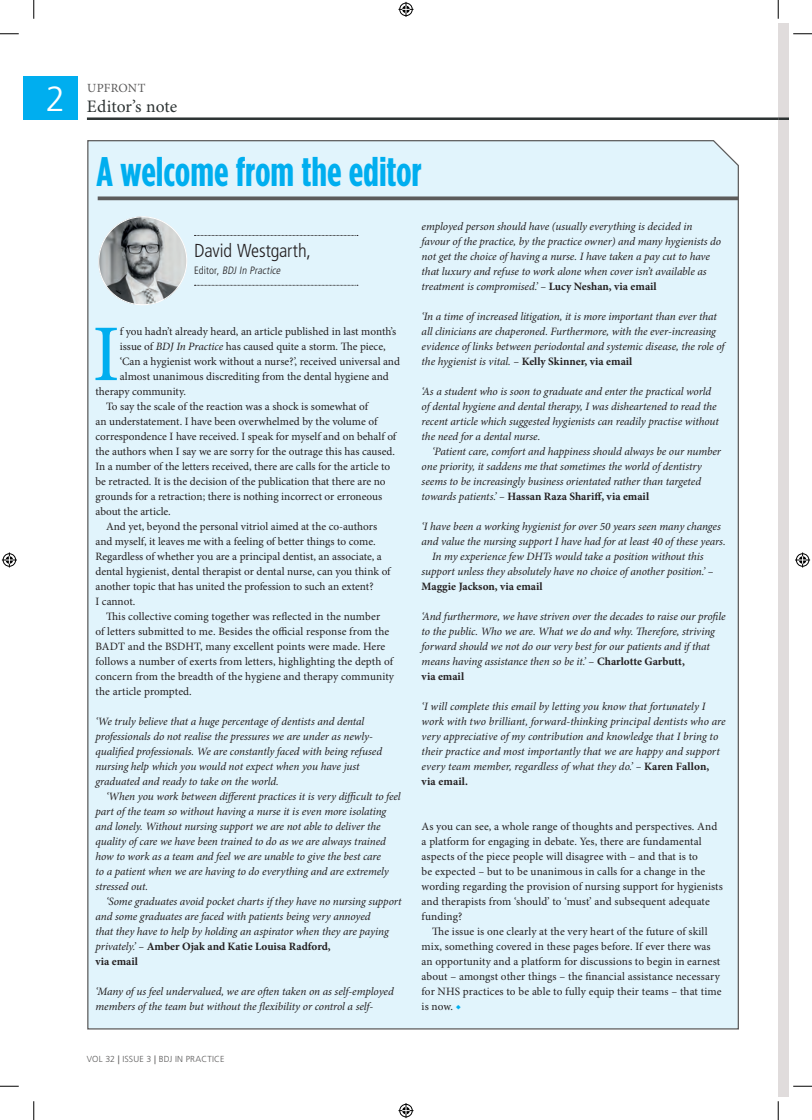
<style>
.page{position:relative;width:812px;height:1120px;background:#fff}
.page>*{position:absolute;margin:0;border:0;box-sizing:border-box;transform-origin:0 0}
.t1{font:80.5px "Minion Pro";color:#00aeef}
.t2{font:700 41.25px "Gotham Condensed";letter-spacing:-.005em;color:#00aeef}
.t3{font:300 condensed 18.75px "Frutiger LT Std";letter-spacing:-.01em;color:#231f20}
.t4{font:17.5px "Minion Pro";color:#2d3333}
.t5{font:12.5px "Minion Pro";letter-spacing:.02em;color:#5c5b5b}
.t6{font:italic 11.25px/15px "Minion Pro";letter-spacing:-.005em;color:#231f20}
.t7{font:11.25px/15px "Minion Pro";color:#231f20}
.t8{font:700 11.25px "Minion Pro";color:#231f20}
.t9{font:italic 300 condensed 10.62px "Frutiger LT Std";color:#231f20}
.t10{font:300 8.75px "Frutiger LT Std";letter-spacing:.02em;color:#5c5b5b}
.s1{font-family:"Frutiger LT Std";font-weight:300;font-size:35px;color:#fff}
.s2{font-weight:700;font-style:normal}
.s3{font-style:normal}
.s4{color:#00aeef}
.s5{font-style:italic}
.s6{font-weight:400}
</style>
<div class="page">
<div style="left:778px;top:23px;width:10px;height:1074px;background:#e0dcdc"></div>
<div style="left:87px;top:140px;width:652px;height:890px;background:#e1f4fc"></div>
<svg style="left:98px;top:196px;width:640px;height:4px;background:#6b6d6e"></svg>
<img style="left:98px;top:216px;width:89px;height:89px;border-radius:44px">
<svg style="left:194px;top:235px;width:164px;height:1px"></svg>
<svg style="left:194px;top:285px;width:164px;height:1px"></svg>
<svg style="left:778px;top:117px;width:10px;height:3px"></svg>
<div style="left:23px;top:76px;width:54px;height:44px;background:#00aeef"></div>
<hr style="left:87px;top:117px;width:691px;height:3px;background:#2d3333">
<svg style="left:0;top:33px;width:19px;height:2px"></svg>
<svg style="left:793px;top:33px;width:19px;height:2px"></svg>
<svg style="left:0;top:1085px;width:19px;height:2px"></svg>
<svg style="left:793px;top:1085px;width:19px;height:2px"></svg>
<svg style="left:33px;top:0;width:2px;height:19px"></svg>
<svg style="left:33px;top:1101px;width:2px;height:19px"></svg>
<svg style="left:777px;top:0;width:2px;height:19px"></svg>
<svg style="left:777px;top:1101px;width:2px;height:19px"></svg>
<svg style="left:398px;top:2px;width:15px;height:15px"></svg>
<svg style="left:398px;top:1103px;width:15px;height:15px"></svg>
<svg style="left:2px;top:552px;width:15px;height:15px"></svg>
<svg style="left:795px;top:552px;width:15px;height:15px"></svg>
<p class="t5" style="left:87px;top:81px;width:60px">UPFRONT</p>
<h3 class="t4" style="left:46px;top:96px;width:133px"><span class="s1">2</span> Editor’s note</h3>
<h2 class="t2" style="left:97px;top:148px;width:327px">A welcome from the editor</h2>
<p class="t6" style="left:421px;top:219px;width:301px">employed person should have (usually everything is decided in favour of the practice, by the practice owner) and many hygienists do not get the choice of having a nurse. I have taken a pay cut to have that luxury and refuse to work alone when cover isn’t available as treatment is compromised.’ – <span class="s2">Lucy Neshan, via email</span></p>
<p class="t6" style="left:421px;top:309px;width:304px">‘In a time of increased litigation, it is more important than ever that all clinicians are chaperoned. Furthermore, with the ever-increasing evidence of links between periodontal and systemic disease, the role of the hygienist is vital. – <span class="s2">Kelly Skinner, via email</span></p>
<p class="t6" style="left:421px;top:384px;width:299px">‘As a student who is soon to graduate and enter the practical world of dental hygiene and dental therapy, I was disheartened to read the recent article which suggested hygienists can readily practise without the need for a dental nurse.</p>
<p class="t6" style="left:421px;top:444px;width:301px;text-indent:11px">‘Patient care, comfort and happiness should always be our number one priority, it saddens me that sometimes the world of dentistry seems to be increasingly business orientated rather than targeted towards patients.’ – <span class="s2">Hassan Raza Shariff, via email</span></p>
<p class="t6" style="left:421px;top:519px;width:301px">‘I have been a working hygienist for over 50 years seen many changes</p>
<p class="t6" style="left:421px;top:534px;width:305px">and value the nursing support I have had for at least 40 of these years.</p>
<p class="t6" style="left:432px;top:549px;width:273px">In my experience few DHTs would take a position without this</p>
<p class="t6" style="left:421px;top:564px;width:293px">support unless they absolutely have no choice of another position.’ –</p>
<p class="t8" style="left:421px;top:580px;width:122px">Maggie Jackson, via email</p>
<p class="t6" style="left:421px;top:609px;width:306px">‘And furthermore, we have striven over the decades to raise our profile to the public. Who we are. What we do and why. Therefore, striving forward should we not do our very best for our patients and if that means having assistance then so be it.’ <span class="s3">–</span> <span class="s2">Charlotte Garbutt,<br>via email</span></p>
<p class="t6" style="left:421px;top:699px;width:305px">‘I will complete this email by letting you know that fortunately I work with two brilliant, forward-thinking principal dentists who are very appreciative of my contribution and knowledge that I bring to their practice and most importantly that we are happy and support every team member, regardless of what they do.’ – <span class="s2">Karen Fallon, via email.</span></p>
<p class="t7" style="left:421px;top:819px;width:303px">As you can see, a whole range of thoughts and perspectives. And a platform for engaging in debate. Yes, there are fundamental aspects of the piece people will disagree with – and that is to<br>be expected – but to be unanimous in calls for a change in the wording regarding the provision of nursing support for hygienists and therapists from ‘should’ to ‘must’ and subsequent adequate funding?</p>
<p class="t7" style="left:421px;top:924px;width:301px;text-indent:11px">The issue is one clearly at the very heart of the future of skill mix, something covered in these pages before. If ever there was an opportunity and a platform for discussions to begin in earnest about – amongst other things – the financial assistance necessary for NHS practices to be able to fully equip their teams – that time is now. <span class="s4">◆</span></p>
<h3 class="t3" style="left:194px;top:240px;width:118px">David Westgarth,</h3>
<p class="t9" style="left:194px;top:265px;width:90px"><span class="s3">E d i t o r,</span> BDJ In Practice</p>
<h1 class="t1" style="left:92px;top:306px;width:29px">I</h1>
<p class="t7" style="left:120px;top:324px;width:278px">f you hadn’t already heard, an article published in last month’s</p>
<p class="t7" style="left:120px;top:339px;width:267px">issue of <span class="s5">BDJ In Practice</span> has caused quite a storm. The piece,</p>
<p class="t7" style="left:120px;top:354px;width:282px">‘Can a hygienist work without a nurse?’, received universal and</p>
<p class="t7" style="left:120px;top:369px;width:270px">almost unanimous discrediting from the dental hygiene and</p>
<p class="t7" style="left:95px;top:384px;width:92px">therapy community.</p>
<p class="t7" style="left:106px;top:399px;width:263px">To say the scale of the reaction was a shock is somewhat of</p>
<p class="t7" style="left:95px;top:414px;width:283px">an understatement. I have been overwhelmed by the volume of</p>
<p class="t7" style="left:95px;top:429px;width:302px">correspondence I have received. I speak for myself and on behalf of</p>
<p class="t7" style="left:95px;top:444px;width:301px">the authors when I say we are sorry for the outrage this has caused.</p>
<p class="t7" style="left:95px;top:459px;width:296px">In a number of the letters received, there are calls for the article to</p>
<p class="t7" style="left:95px;top:474px;width:291px">be retracted. It is the decision of the publication that there are no</p>
<p class="t7" style="left:95px;top:489px;width:288px">grounds for a retraction; there is nothing incorrect or erroneous</p>
<p class="t7" style="left:95px;top:504px;width:77px">about the article.</p>
<p class="t7" style="left:106px;top:519px;width:272px">And yet, beyond the personal vitriol aimed at the co-authors</p>
<p class="t7" style="left:95px;top:534px;width:282px">and myself, it leaves me with a feeling of better things to come.</p>
<p class="t7" style="left:95px;top:549px;width:288px">Regardless of whether you are a principal dentist, an associate, a</p>
<p class="t7" style="left:95px;top:564px;width:296px">dental hygienist, dental therapist or dental nurse, can you think of</p>
<p class="t7" style="left:95px;top:579px;width:279px">another topic that has united the profession to such an extent?</p>
<p class="t7" style="left:95px;top:594px;width:41px">I cannot.</p>
<p class="t7" style="left:106px;top:609px;width:275px">This collective coming together was reflected in the number</p>
<p class="t7" style="left:95px;top:624px;width:295px">of letters submitted to me. Besides the official response from the</p>
<p class="t7" style="left:95px;top:639px;width:291px">BADT and the BSDHT, many excellent points were made. Here</p>
<p class="t7" style="left:95px;top:654px;width:299px">follows a number of exerts from letters, highlighting the depth of</p>
<p class="t7" style="left:95px;top:669px;width:300px">concern from the breadth of the hygiene and therapy community</p>
<p class="t7" style="left:95px;top:684px;width:98px">the article prompted.</p>
<p class="t6" style="left:95px;top:714px;width:288px">‘We truly believe that a huge percentage of dentists and dental professionals do not realise the pressures we are under as newly&shy;qualified professionals. We are constantly faced with being refused nursing help which you would not expect when you have just graduated and ready to take on the world.</p>
<p class="t6" style="left:95px;top:789px;width:307px;text-indent:11px">‘When you work between different practices it is very difficult to feel part of the team so without having a nurse it is even more isolating and lonely. Without nursing support we are not able to deliver the quality of care we have been trained to do as we are always trained how to work as a team and feel we are unable to give the best care<br>to a patient when we are having to do everything and are extremely stressed out.</p>
<p class="t6" style="left:95px;top:894px;width:308px;text-indent:11px">‘Some graduates avoid pocket charts if they have no nursing support and some graduates are faced with patients being very annoyed<br>that they have to help by holding an aspirator when they are paying privately.’ – <span class="s2">Amber Ojak and Katie Louisa Radford,<br>via email</span></p>
<p class="t6" style="left:95px;top:984px;width:300px">‘Many of us feel undervalued, we are often taken on as self-employed members of the team but without the flexibility or control a self-</p>
<p class="t10" style="left:87px;top:1054px;width:139px">VOL 32 <span class="s6">|</span> ISSUE 3 <span class="s6">|</span> BDJ IN PRACTICE</p>
</div>
